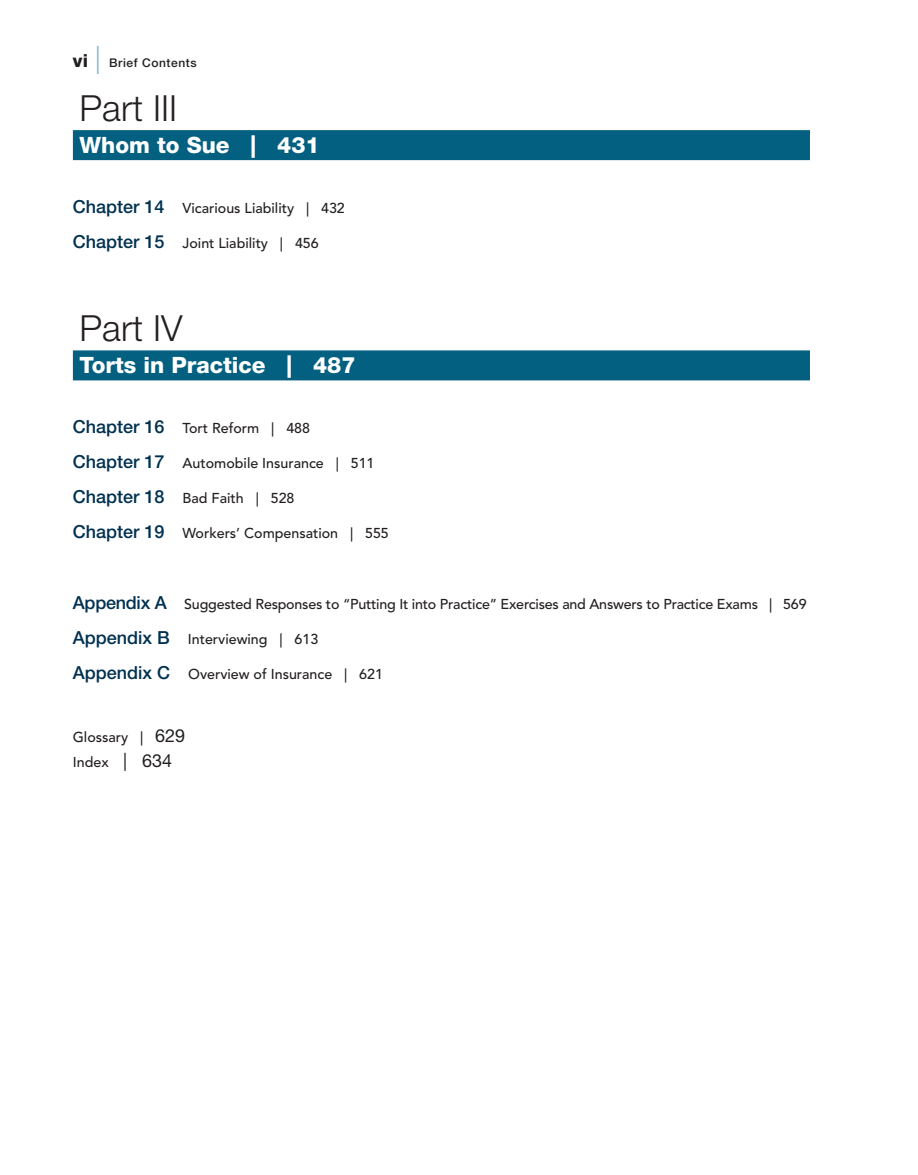
<style>
.page{position:relative;width:918px;height:1175px;background:#fff}
.page>*{position:absolute;margin:0;border:0;box-sizing:border-box;transform-origin:0 0}
.t1{font:300 36px "Helvetica Neue LT Std";color:#231f20}
.t2{font:800 22.5px "Helvetica Neue LT Std";color:#fff}
.t3{font:800 18px "Helvetica Neue LT Std";color:#231f20}
.t4{font:500 14.25px/24.8px "Avenir LT Std";color:#231f20}
.t5{font:500 12px "Helvetica Neue LT Std";letter-spacing:.05em;color:#231f20}
.s1{font-family:"Avenir LT Std";font-weight:400;font-size:28.2px;color:#80b9d3}
.s2{font-family:"Helvetica Neue LT Std";font-size:18px;color:#003150}
.s3{font-family:"Helvetica Neue LT Std";font-weight:400;font-size:18px}
</style>
<div class="page">
<div style="left:73px;top:130px;width:737px;height:30px;background:#046081"></div>
<div style="left:73px;top:350px;width:737px;height:30px;background:#046081"></div>
<p class="t3" style="left:73px;top:49px;width:29px">vi <span class="s1">|</span></p>
<p class="t5" style="left:109px;top:55px;width:89px">Brief Contents</p>
<p class="t1" style="left:80px;top:86px;width:99px">Part III</p>
<p class="t2" style="left:80px;top:131px;width:242px">Whom to Sue | 431</p>
<p class="t4" style="left:73px;top:196px;width:273px"><span class="s2">Chapter 14</span> Vicarious Liability | 432</p>
<p class="t4" style="left:73px;top:231px;width:247px"><span class="s2">Chapter 15</span> Joint Liability | 456</p>
<p class="t1" style="left:80px;top:306px;width:104px">Part IV</p>
<p class="t2" style="left:80px;top:352px;width:277px">Torts in Practice | 487</p>
<p class="t4" style="left:73px;top:416px;width:239px"><span class="s2">Chapter 16</span> Tort Reform | 488</p>
<p class="t4" style="left:73px;top:451px;width:303px"><span class="s2">Chapter 17</span> Automobile Insurance | 511</p>
<p class="t4" style="left:73px;top:486px;width:223px"><span class="s2">Chapter 18</span> Bad Faith | 528</p>
<p class="t4" style="left:73px;top:521px;width:318px"><span class="s2">Chapter 19</span> Workers’ Compensation | 555</p>
<p class="t4" style="left:73px;top:591px;width:735px"><span class="s2">Appendix A</span> Suggested Responses to “Putting It into Practice” Exercises and Answers to Practice Exams | 569</p>
<p class="t4" style="left:73px;top:626px;width:247px"><span class="s2">Appendix B</span> Interviewing | 613</p>
<p class="t4" style="left:73px;top:662px;width:312px"><span class="s2">Appendix C</span> Overview of Insurance | 621</p>
<p class="t4" style="left:73px;top:725px;width:114px">Glossary | <span class="s3">629<br></span>Index <span class="s3">| 634</span></p>
</div>
